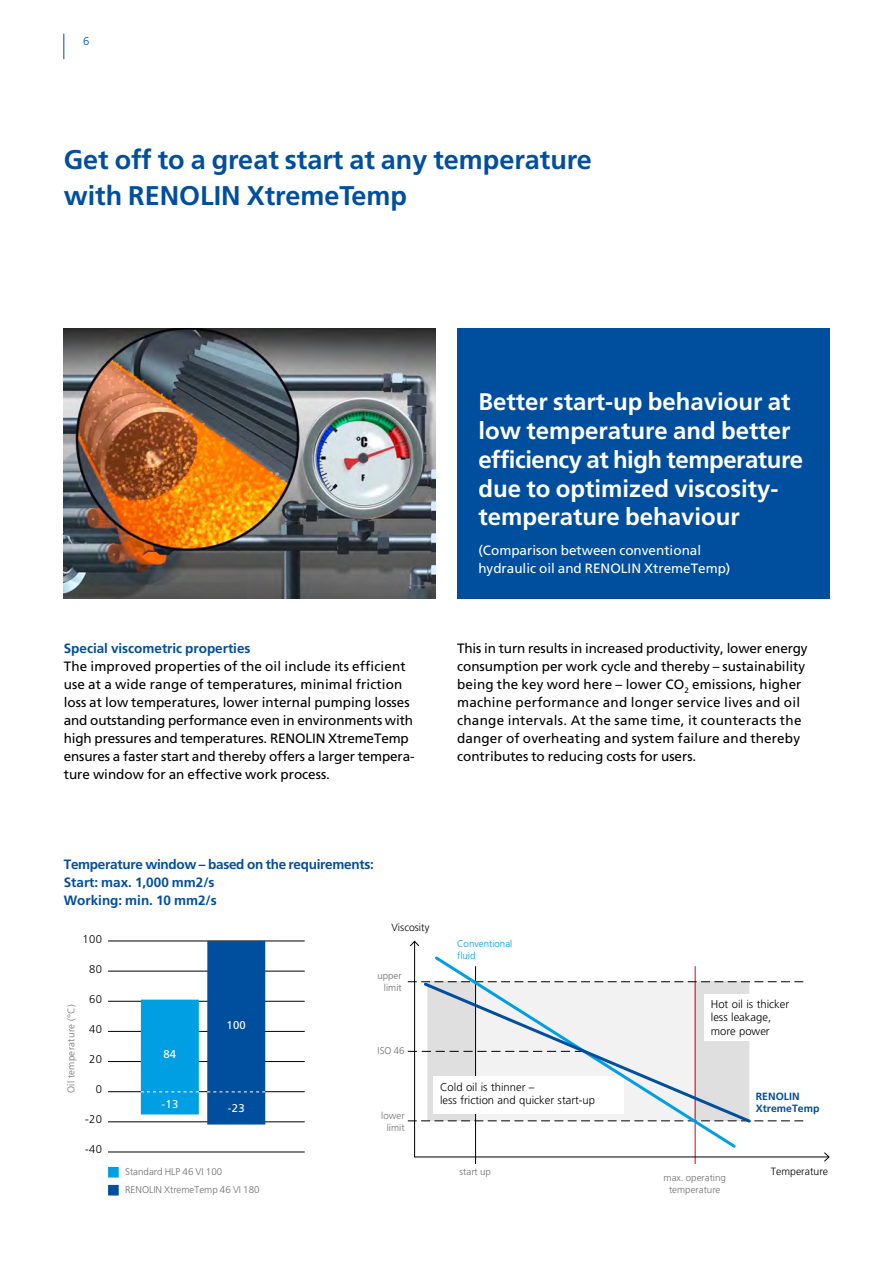
<style>
.page{position:relative;width:893px;height:1263px;background:#fff}
.page>*{position:absolute;margin:0;border:0;box-sizing:border-box;transform-origin:0 0}
.t1{font:700 27px/36px "Frutiger LT Std";color:#004e9e}
.t2{font:700 24px/28.8px "Frutiger LT Std";color:#fff}
.t3{font:13.5px/18px "Frutiger LT Std";color:#000}
.t4{font:700 13.5px/18px "Frutiger LT Std";letter-spacing:-.02em;color:#004e9e}
.t5{font:13.5px/18px "Frutiger LT Std";color:#fff}
.t6{font:700 13.5px "Frutiger LT Std";color:#004e9e}
.t7{font:300 11.25px/13.5px "Frutiger LT Std";color:#000}
.t8{font:11.25px "Frutiger LT Std";letter-spacing:.03em;color:#fff}
.t9{font:300 11.25px "Frutiger LT Std";color:#004e9e}
.t10{font:300 10.5px "Frutiger LT Std";color:#000}
.t11{font:700 10.5px/12px "Frutiger LT Std";color:#004e9e}
.t12{font:300 9.75px/12px "Frutiger LT Std";color:#6f6f6e;text-align:center}
.t13{font:300 9.75px "Frutiger LT Std";letter-spacing:.03em;color:#6f6f6e}
.t14{font:300 9.75px/12px "Frutiger LT Std";color:#009ee3}
</style>
<div class="page">
<img style="left:64px;top:329px;width:372px;height:270px">
<svg style="left:63px;top:34px;width:1px;height:25px"></svg>
<div style="left:457px;top:329px;width:372px;height:270px;background:#004e9e"></div>
<hr style="left:475px;top:966px;width:1px;height:198px;background:#000">
<hr style="left:695px;top:966px;width:1px;height:198px;background:#e3000f">
<hr style="left:108px;top:941px;width:197px;height:1px;background:#000">
<hr style="left:108px;top:1061px;width:197px;height:1px;background:#000">
<hr style="left:108px;top:971px;width:197px;height:1px;background:#000">
<hr style="left:108px;top:1091px;width:197px;height:1px;background:#000">
<hr style="left:108px;top:1001px;width:197px;height:1px;background:#000">
<hr style="left:108px;top:1121px;width:197px;height:1px;background:#000">
<hr style="left:108px;top:1031px;width:197px;height:1px;background:#000">
<hr style="left:108px;top:1152px;width:197px;height:1px;background:#000">
<svg style="left:414px;top:945px;width:410px;height:212px"></svg>
<svg style="left:410px;top:941px;width:9px;height:5px"></svg>
<svg style="left:824px;top:1152px;width:5px;height:9px"></svg>
<div style="left:141px;top:1000px;width:58px;height:114px;background:#009ee3"></div>
<div style="left:207px;top:941px;width:58px;height:183px;background:#004e9e"></div>
<svg style="left:207px;top:1091px;width:58px;height:1px"></svg>
<svg style="left:141px;top:1091px;width:58px;height:1px"></svg>
<svg style="left:408px;top:981px;width:395px;height:1px"></svg>
<svg style="left:408px;top:1120px;width:395px;height:1px"></svg>
<svg style="left:408px;top:1051px;width:13px;height:1px"></svg>
<div style="left:108px;top:1167px;width:11px;height:10px;background:#009ee3"></div>
<div style="left:108px;top:1185px;width:11px;height:10px;background:#004e9e"></div>
<div style="left:704px;top:995px;width:143px;height:46px;background:#fff"></div>
<svg style="left:432px;top:954px;width:306px;height:196px"></svg>
<svg style="left:421px;top:980px;width:332px;height:145px"></svg>
<p class="t9" style="left:83px;top:34px;width:8px">6</p>
<h1 class="t1" style="left:64px;top:142px;width:530px">Get off to a great start at any temperature with RENOLIN XtremeTemp</h1>
<p class="t6" style="left:64px;top:640px;width:188px">Special viscometric properties</p>
<p class="t3" style="left:64px;top:657px;width:352px">The improved properties of the oil include its efficient use at a wide range of temperatures, minimal friction loss at low temperatures, lower internal pumping losses and outstanding performance even in environments with high pressures and temperatures. RENOLIN XtremeTemp ensures a faster start and thereby offers a larger tempera&shy;ture window for an effective work process.</p>
<h2 class="t2" style="left:478px;top:387px;width:326px">Better start-up behaviour at low temperature and better efficiency at high temperature due to optimized viscosity&shy;temperature behaviour</h2>
<p class="t5" style="left:478px;top:542px;width:254px">(Comparison between conventional hydraulic oil and RENOLIN XtremeTemp)</p>
<p class="t3" style="left:457px;top:639px;width:352px">This in turn results in increased productivity, lower energy consumption per work cycle and thereby – sustainability being the key word here – lower CO<sub>2</sub> emissions, higher machine performance and longer service lives and oil change intervals. At the same time, it counteracts the danger of overheating and system failure and thereby contributes to reducing costs for users.</p>
<p class="t4" style="left:64px;top:855px;width:312px">Temperature window – based on the requirements:<br>Start: max. 1,000 mm2/s<br>Working: min. 10 mm2/s</p>
<p class="t7" style="left:83px;top:933px;width:21px">100</p>
<p class="t7" style="left:89px;top:963px;width:14px">80</p>
<p class="t7" style="left:89px;top:993px;width:14px">60</p>
<p class="t7" style="left:89px;top:1023px;width:14px">40</p>
<p class="t7" style="left:89px;top:1053px;width:14px">20</p>
<p class="t7" style="left:96px;top:1083px;width:8px">0</p>
<p class="t7" style="left:85px;top:1113px;width:18px">-20</p>
<p class="t7" style="left:85px;top:1143px;width:18px">-40</p>
<p class="t10" style="left:392px;top:921px;width:39px">Viscosity</p>
<p class="t12" style="left:377px;top:970px;width:26px;text-align:right">upper limit</p>
<p class="t13" style="left:66px;top:1093px;width:90px;rotate:-90deg">Oil temperature (°C)</p>
<p class="t8" style="left:226px;top:1018px;width:21px">100</p>
<p class="t12" style="left:377px;top:1045px;width:29px">ISO 46</p>
<p class="t8" style="left:163px;top:1047px;width:14px">84</p>
<p class="t8" style="left:161px;top:1097px;width:18px">-13</p>
<p class="t8" style="left:228px;top:1101px;width:18px">-23</p>
<p class="t12" style="left:381px;top:1110px;width:25px">lower limit</p>
<p class="t12" style="left:125px;top:1163px;width:136px;line-height:18px;text-align:left">Standard HLP 46 VI 100<br>RENOLIN XtremeTemp 46 VI 180</p>
<p class="t14" style="left:457px;top:938px;width:57px">Conventional fluid</p>
<p class="t7" style="left:440px;top:1080px;width:157px">Cold oil is thinner –<br>less friction and quicker start-up</p>
<p class="t12" style="left:459px;top:1165px;width:33px">start up</p>
<p class="t7" style="left:711px;top:997px;width:80px">Hot oil is thicker less leakage, more power</p>
<p class="t12" style="left:664px;top:1171px;width:64px">max. operating temperature</p>
<p class="t11" style="left:756px;top:1090px;width:65px">RENOLIN<br>XtremeTemp</p>
<p class="t10" style="left:771px;top:1165px;width:59px">Temperature</p>
</div>
